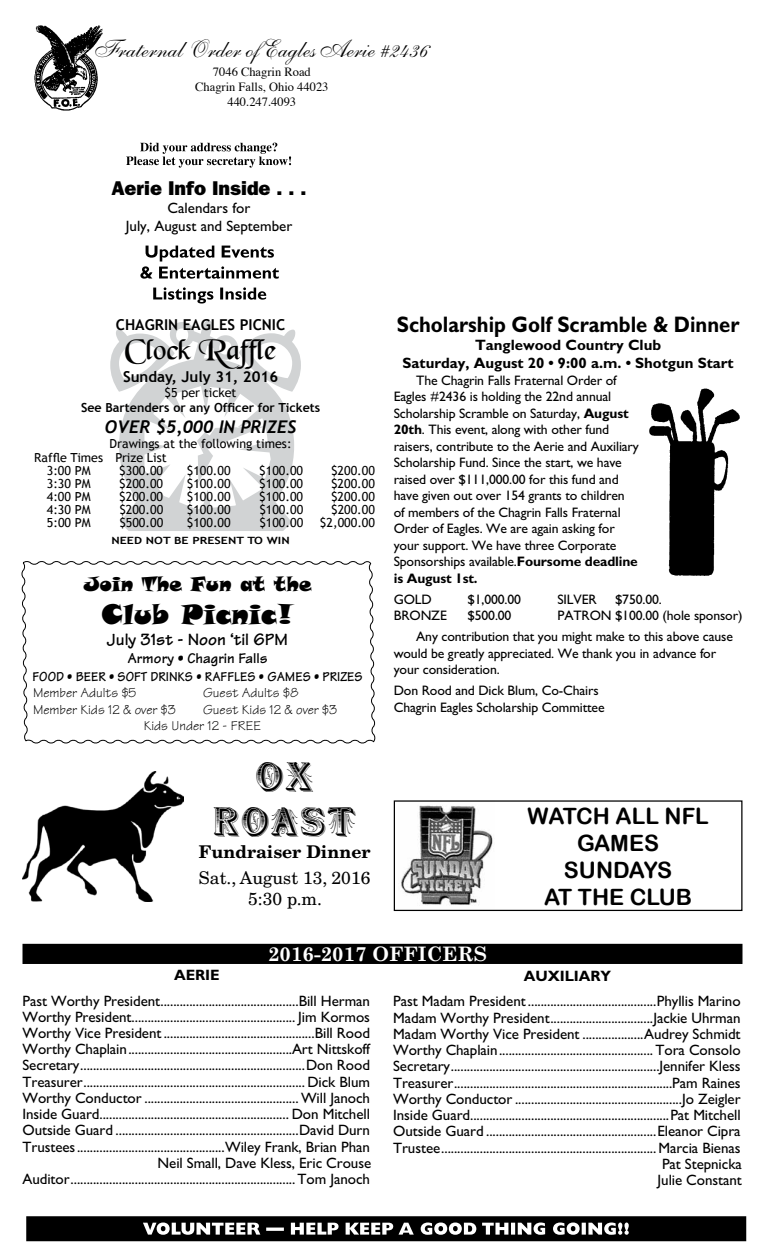
<style>
.page{position:relative;width:765px;height:1260px;background:#fff}
.page>*{position:absolute;margin:0;border:0;box-sizing:border-box;transform-origin:0 0}
.t1{font:37.5px/45px "Showboat";color:#000;text-align:center}
.t2{font:30px "Black Chancery";color:#000}
.t3{font:27.5px "Snap ITC";color:#000}
.t4{font:25px "Shelley Allegro Script";color:#000}
.t5{font:22.5px/27px "Arial Rounded MT Bold";color:#000;text-align:center}
.t6{font:700 22.5px "M Gill Sans";color:#000;scale:.9 1}
.t7{font:800 20px "Franklin Gothic";color:#000}
.t8{font:700 20px "Century Schoolbook";color:#fff}
.t9{font:20px "Snap ITC";color:#000}
.t10{font:17.5px/21px "New Century Schlbk";color:#000;text-align:center}
.t11{font:700 17.5px "Tekton";color:#000}
.t12{font:italic 700 17.5px "Trebuchet";color:#000}
.t13{font:700 17.5px "New Century Schlbk";color:#000}
.t14{font:15px/16.2px "M Gill Sans";letter-spacing:-.005em;color:#000;text-align:right}
.t15{font:700 15px/18px "M Gill Sans";color:#000;text-align:center}
.t16{font:700 15px "Trebuchet MS";color:#000}
.t17{font:700 15px "Tekton";color:#000}
.t18{font:13.75px/16.5px "M Gill Sans";letter-spacing:-.01em;color:#000}
.t19{font:13.75px/16.5px "Tekton";color:#000}
.t20{font:700 13.75px "Tekton";color:#000;scale:.95 1}
.t21{font:12.5px "Trebuchet MS";color:#000}
.t22{font:12.5px/15px "Times";color:#000;text-align:center}
.t23{font:700 12.5px "Trebuchet MS";color:#000}
.t24{font:700 10px "Trebuchet MS";color:#000;scale:1.25 1}
.s1{font-weight:700}
</style>
<div class="page">
<img style="left:34px;top:25px;width:69px;height:86px">
<svg style="left:153px;top:287px;width:113px;height:17px"></svg>
<svg style="left:140px;top:246px;width:139px;height:33px"></svg>
<svg style="left:126px;top:143px;width:165px;height:25px"></svg>
<div style="left:27px;top:1217px;width:719px;height:24px;background:#000"></div>
<div style="left:26px;top:1216px;width:720px;height:25px;border:1px solid #000"></div>
<svg style="left:143px;top:1223px;width:486px;height:12px"></svg>
<svg style="left:110px;top:321px;width:191px;height:210px"></svg>
<svg style="left:21px;top:561px;width:355px;height:183px"></svg>
<div style="left:23px;top:944px;width:719px;height:19px;background:#000"></div>
<div style="left:22px;top:944px;width:720px;height:20px;border:1px solid #000"></div>
<img style="left:401px;top:805px;width:92px;height:100px">
<div style="left:394px;top:800px;width:348px;height:111px;border:1px solid #000"></div>
<img style="left:649px;top:388px;width:91px;height:188px">
<img style="left:22px;top:771px;width:161px;height:131px">
<h3 class="t4" style="left:96px;top:34px;width:334px">Fraternal Order of Eagles Aerie #2436</h3>
<p class="t22" style="left:195px;top:65px;width:135px">7046 Chagrin Road<br>Chagrin Falls, Ohio 44023<br>440.247.4093</p>
<h3 class="t7" style="left:111px;top:177px;width:197px">Aerie Info Inside . . .</h3>
<p class="t14" style="left:126px;top:199px;width:168px;line-height:18px;text-align:center">Calendars for<br>July, August and September</p>
<p class="t16" style="left:116px;top:315px;width:171px">CHAGRIN EAGLES PICNIC</p>
<h2 class="t2" style="left:125px;top:334px;width:153px">Clock Raffle</h2>
<p class="t16" style="left:123px;top:367px;width:157px">Sunday, July 31, 2016</p>
<p class="t21" style="left:165px;top:385px;width:74px">$5 per ticket</p>
<p class="t23" style="left:81px;top:400px;width:241px">See Bartenders or any Officer for Tickets</p>
<p class="t12" style="left:105px;top:416px;width:193px">OVER $5,000 IN PRIZES</p>
<p class="t21" style="left:110px;top:436px;width:183px">Drawings at the following times:</p>
<p class="t21" style="left:34px;top:450px;width:134px">Raffle Times Prize List</p>
<p class="t21" style="left:47px;top:463px;width:45px">3:00 PM</p>
<p class="t21" style="left:119px;top:463px;width:45px">$300.00</p>
<p class="t21" style="left:187px;top:463px;width:45px">$100.00</p>
<p class="t21" style="left:259px;top:463px;width:45px">$100.00</p>
<p class="t21" style="left:331px;top:463px;width:45px">$200.00</p>
<p class="t21" style="left:47px;top:476px;width:45px">3:30 PM</p>
<p class="t21" style="left:119px;top:476px;width:45px">$200.00</p>
<p class="t21" style="left:187px;top:476px;width:45px">$100.00</p>
<p class="t21" style="left:259px;top:476px;width:45px">$100.00</p>
<p class="t21" style="left:331px;top:476px;width:45px">$200.00</p>
<p class="t21" style="left:47px;top:489px;width:45px">4:00 PM</p>
<p class="t21" style="left:119px;top:489px;width:45px">$200.00</p>
<p class="t21" style="left:187px;top:489px;width:45px">$100.00</p>
<p class="t21" style="left:259px;top:489px;width:45px">$100.00</p>
<p class="t21" style="left:331px;top:489px;width:45px">$200.00</p>
<p class="t21" style="left:47px;top:502px;width:45px">4:30 PM</p>
<p class="t21" style="left:119px;top:502px;width:45px">$200.00</p>
<p class="t21" style="left:187px;top:502px;width:45px">$100.00</p>
<p class="t21" style="left:259px;top:502px;width:45px">$100.00</p>
<p class="t21" style="left:331px;top:502px;width:45px">$200.00</p>
<p class="t21" style="left:47px;top:515px;width:45px">5:00 PM</p>
<p class="t21" style="left:119px;top:515px;width:45px">$500.00</p>
<p class="t21" style="left:187px;top:515px;width:45px">$100.00</p>
<p class="t21" style="left:259px;top:515px;width:45px">$100.00</p>
<p class="t21" style="left:320px;top:515px;width:57px">$2,000.00</p>
<p class="t24" style="left:112px;top:534px;width:144px">NEED NOT BE PRESENT TO WIN</p>
<h3 class="t9" style="left:83px;top:570px;width:230px">Join The Fun at the</h3>
<h3 class="t3" style="left:102px;top:596px;width:194px">Club Picnic!</h3>
<p class="t11" style="left:107px;top:628px;width:183px">July 31st - Noon ‘til 6PM</p>
<p class="t17" style="left:127px;top:649px;width:142px">Armory • Chagrin Falls</p>
<p class="t20" style="left:33px;top:668px;width:349px">FOOD • BEER • SOFT DRINKS • RAFFLES • GAMES • PRIZES</p>
<p class="t19" style="left:33px;top:685px;width:105px">Member Adults $5</p>
<p class="t19" style="left:203px;top:685px;width:97px">Guest Adults $8</p>
<p class="t19" style="left:33px;top:701px;width:144px">Member Kids 12 &amp; over $3</p>
<p class="t19" style="left:144px;top:701px;width:195px;text-indent:59px">Guest Kids 12 &amp; over $3<br>Kids Under 12 - FREE</p>
<h1 class="t1" style="left:212px;top:757px;width:146px">OX<br>ROAST</h1>
<p class="t13" style="left:199px;top:841px;width:173px">Fundraiser Dinner</p>
<p class="t10" style="left:199px;top:867px;width:173px">Sat., August 13, 2016<br>5:30 p.m.</p>
<h3 class="t6" style="left:397px;top:312px;width:382px">Scholarship Golf Scramble &amp; Dinner</h3>
<p class="t15" style="left:403px;top:336px;width:333px">Tanglewood Country Club<br>Saturday, August 20 • 9:00 a.m. • Shotgun Start</p>
<p class="t18" style="left:394px;top:372px;width:247px;text-indent:22px">The Chagrin Falls Fraternal Order of Eagles #2436 is holding the 22nd annual Scholarship Scramble on Saturday, <span class="s1">August 20th</span>. This event, along with other fund raisers, contribute to the Aerie and Auxiliary Scholarship Fund. Since the start, we have raised over $111,000.00 for this fund and have given out over 154 grants to children of members of the Chagrin Falls Fraternal Order of Eagles. We are again asking for your support. We have three Corporate Sponsorships available.<span class="s1">Foursome deadline is August 1st.</span></p>
<p class="t18" style="left:394px;top:591px;width:40px">GOLD</p>
<p class="t18" style="left:468px;top:591px;width:55px">$1,000.00</p>
<p class="t18" style="left:557px;top:591px;width:41px">SILVER</p>
<p class="t18" style="left:615px;top:591px;width:48px">$750.00.</p>
<p class="t18" style="left:394px;top:608px;width:55px">BRONZE</p>
<p class="t18" style="left:468px;top:608px;width:46px">$500.00</p>
<p class="t18" style="left:416px;top:605px;width:328px;line-height:21px;text-indent:141px">PATRON $100.00 (hole sponsor)<br>Any contribution that you might make to this above cause</p>
<p class="t18" style="left:394px;top:645px;width:324px">would be greatly appreciated. We thank you in advance for your consideration.</p>
<p class="t18" style="left:394px;top:683px;width:212px">Don Rood and Dick Blum, Co-Chairs<br>Chagrin Eagles Scholarship Committee</p>
<h3 class="t5" style="left:527px;top:803px;width:183px">WATCH ALL NFL<br>GAMES<br>SUNDAYS<br>AT THE CLUB</h3>
<h3 class="t8" style="left:268px;top:942px;width:221px">2016-2017 OFFICERS</h3>
<p class="t15" style="left:174px;top:966px;width:47px">AERIE</p>
<p class="t14" style="left:22px;top:992px;width:350px">Past Worthy President...........................................Bill Herman Worthy President................................................... Jim Kormos Worthy Vice President...............................................Bill Rood Worthy Chaplain...................................................Art Nittskoff Secretary......................................................................Don Rood Treasurer..................................................................... Dick Blum Worthy Conductor ................................................ Will Janoch Inside Guard........................................................... Don Mitchell Outside Guard .........................................................David Durn Trustees..............................................Wiley Frank, Brian Phan Neil Small, Dave Kless, Eric Crouse Auditor......................................................................Tom Janoch</p>
<p class="t15" style="left:524px;top:967px;width:89px">AUXILIARY</p>
<p class="t14" style="left:393px;top:993px;width:350px">Past Madam President........................................Phyllis Marino Madam Worthy President................................Jackie Uhrman Madam Worthy Vice President ...................Audrey Schmidt Worthy Chaplain................................................ Tora Consolo Secretary.................................................................Jennifer Kless Treasurer....................................................................Pam Raines Worthy Conductor ....................................................Jo Zeigler Inside Guard..............................................................Pat Mitchell Outside Guard .....................................................Eleanor Cipra Trustee...................................................................Marcia Bienas Pat Stepnicka<br>Julie Constant</p>
</div>
